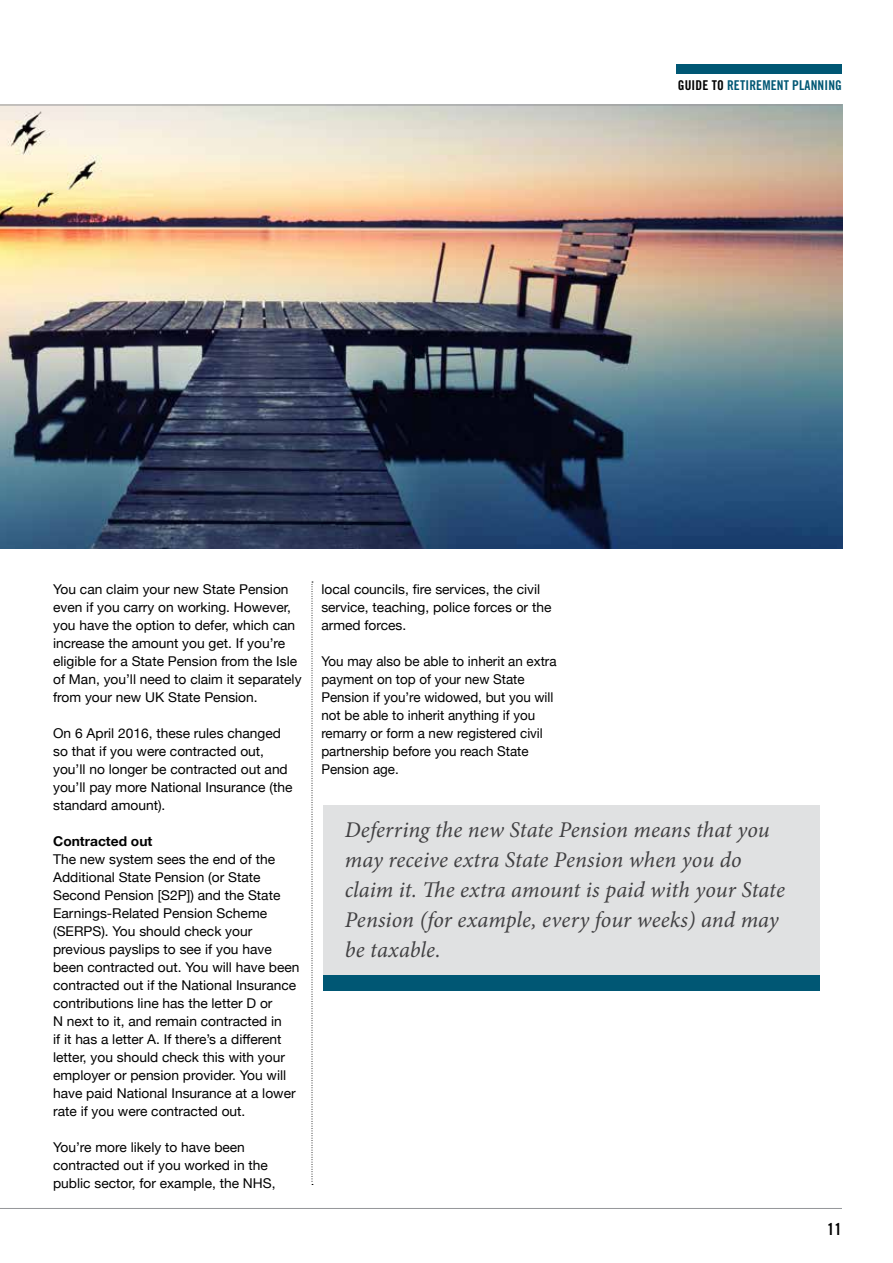
<style>
.page{position:relative;width:893px;height:1263px;background:#fff}
.page>*{position:absolute;margin:0;border:0;box-sizing:border-box;transform-origin:0 0}
.t1{font:italic 22.5px/30px "Minion Pro";color:#414042}
.t2{font:16.5px "Trade Gothic Bold Cond Twenty";color:#000}
.t3{font:13.5px/18px "Helvetica Neue";color:#000}
.t4{font:13.5px "Trade Gothic Bold Cond Twenty";letter-spacing:.01em;color:#005774}
.t5{font:700 13.5px "Helvetica Neue";color:#000}
.s1{color:#000}
</style>
<div class="page">
<img style="left:0;top:106px;width:842px;height:443px">
<hr style="left:0;top:1208px;width:842px;height:1px;background:#939598">
<hr style="left:0;top:105px;width:842px;height:1px;background:#939598">
<div style="left:676px;top:64px;width:166px;height:9px;background:#005774"></div>
<svg style="left:312px;top:582px;width:1px;height:603px"></svg>
<div style="left:323px;top:805px;width:497px;height:171px;background:#e0e1e2"></div>
<div style="left:323px;top:976px;width:496px;height:15px;background:#005774"></div>
<p class="t4" style="left:678px;top:77px;width:166px"><span class="s1">GUIDE TO</span> RETIREMENT PLANNING</p>
<p class="t3" style="left:53px;top:580px;width:250px">You can claim your new State Pension even if you carry on working. However, you have the option to defer, which can increase the amount you get. If you’re eligible for a State Pension from the Isle of Man, you’ll need to claim it separately from your new UK State Pension.</p>
<p class="t3" style="left:53px;top:724px;width:241px">On 6 April 2016, these rules changed so that if you were contracted out, you’ll no longer be contracted out and you’ll pay more National Insurance (the standard amount).</p>
<p class="t5" style="left:53px;top:833px;width:101px">Contracted out</p>
<p class="t3" style="left:53px;top:850px;width:248px">The new system sees the end of the Additional State Pension (or State Second Pension [S2P]) and the State Earnings-Related Pension Scheme (SERPS). You should check your previous payslips to see if you have been contracted out. You will have been contracted out if the National Insurance contributions line has the letter D or<br>N next to it, and remain contracted in<br>if it has a letter A. If there’s a different letter, you should check this with your employer or pension provider. You will have paid National Insurance at a lower rate if you were contracted out.</p>
<p class="t3" style="left:53px;top:1138px;width:224px">You’re more likely to have been contracted out if you worked in the public sector, for example, the NHS,</p>
<p class="t3" style="left:321px;top:580px;width:232px">local councils, fire services, the civil service, teaching, police forces or the armed forces.</p>
<p class="t3" style="left:321px;top:652px;width:237px">You may also be able to inherit an extra payment on top of your new State<br>Pension if you’re widowed, but you will not be able to inherit anything if you remarry or form a new registered civil partnership before you reach State<br>Pension age.</p>
<h1 class="t1" style="left:345px;top:815px;width:442px">Deferring the new State Pension means that you may receive extra State Pension when you do claim it. The extra amount is paid with your State Pension (for example, every four weeks) and may be taxable.</h1>
<p class="t2" style="left:827px;top:1219px;width:16px">11</p>
</div>
